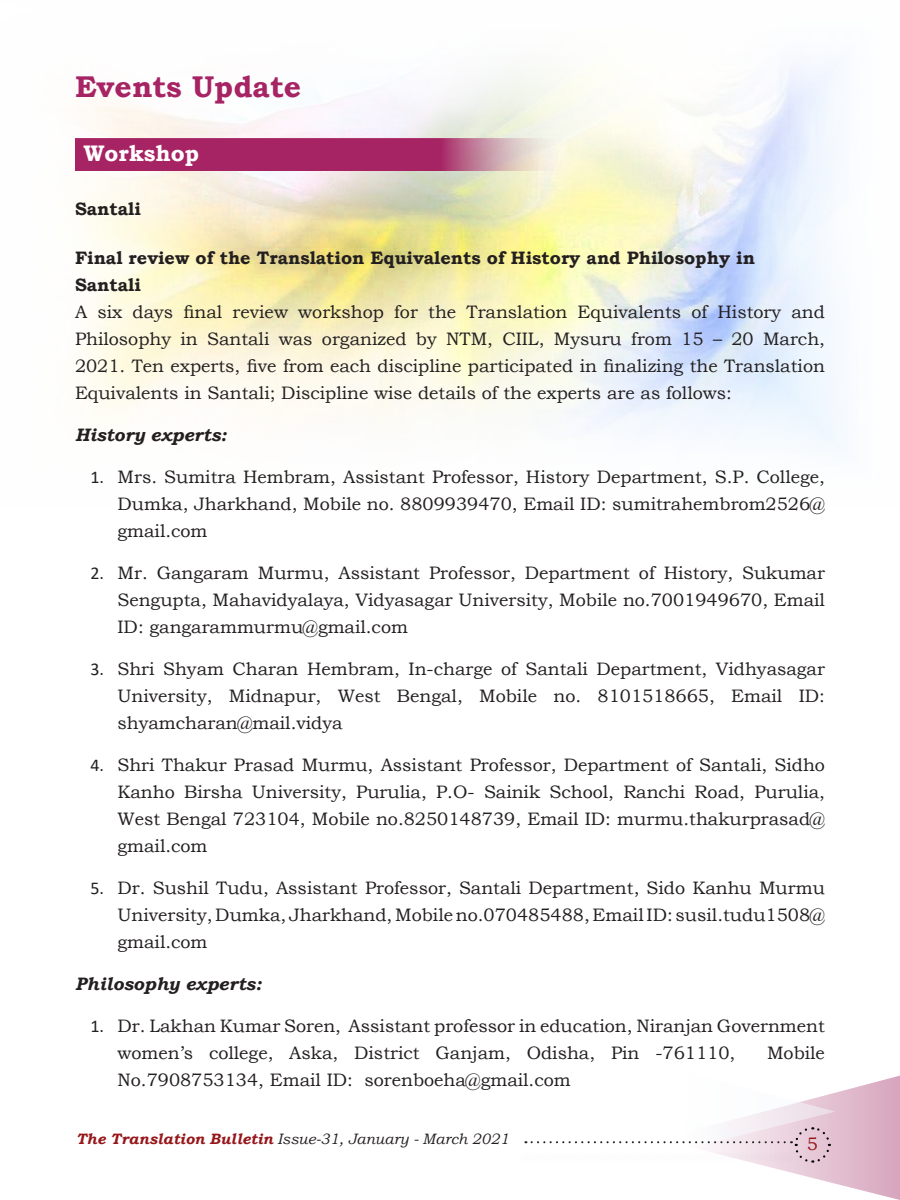
<style>
.page{position:relative;width:900px;height:1200px;background:#fff}
.page>*{position:absolute;margin:0;border:0;box-sizing:border-box;transform-origin:0 0}
.Heading_1{font:700 30px "Bookman Old Style";color:#a72464}
.Heading_1-2{font:700 22.5px "Bookman Old Style";color:#fff}
.t1{font:18px/27px "Bookman Old Style";color:#231f20;text-align:justify}
.Default{font:700 18px/27px "Bookman Old Style";color:#231f20}
.t2{font:italic 700 18px "Bookman Old Style";color:#231f20}
.t3{font:18px "Bookman Old Style";color:#96161a}
.t4{font:italic 15px "Bookman Old Style";color:#231f20}
.s1{font-family:"Calibri"}
.s2{font-weight:700;color:#96161a}
</style>
<div class="page">
<svg style="left:532px;top:1075px;width:368px;height:125px"></svg>
<img style="left:75px;top:63px;width:768px;height:386px">
<svg style="left:75px;top:139px;width:493px;height:32px;background:#b24678"></svg>
<p class="Heading_1" style="left:75px;top:65px;width:228px">Events Update</p>
<p class="Heading_1-2" style="left:84px;top:137px;width:117px">Workshop</p>
<p class="Default" style="left:75px;top:195px;width:67px">Santali</p>
<p class="Default" style="left:75px;top:244px;width:682px">Final review of the Translation Equivalents of History and Philosophy in<br>Santali</p>
<p class="t1" style="left:75px;top:298px;width:751px">A six days final review workshop for the Translation Equivalents of History and Philosophy in Santali was organized by NTM, CIIL, Mysuru from 15 – 20 March, 2021. Ten experts, five from each discipline participated in finalizing the Translation Equivalents in Santali; Discipline wise details of the experts are as follows:</p>
<p class="t2" style="left:75px;top:421px;width:153px">History experts:</p>
<p class="t1" style="left:118px;top:463px;width:709px;text-indent:-27px"><span class="s1">1.</span> Mrs. Sumitra Hembram, Assistant Professor, History Department, S.P. College, Dumka, Jharkhand, Mobile no. 8809939470, Email ID: sumitrahembrom2526@ gmail.com</p>
<p class="t1" style="left:118px;top:559px;width:709px;text-indent:-27px"><span class="s1">2.</span> Mr. Gangaram Murmu, Assistant Professor, Department of History, Sukumar Sengupta, Mahavidyalaya, Vidyasagar University, Mobile no.7001949670, Email ID: gangarammurmu@gmail.com</p>
<p class="t1" style="left:118px;top:655px;width:709px;text-indent:-27px"><span class="s1">3.</span> Shri Shyam Charan Hembram, In-charge of Santali Department, Vidhyasagar University, Midnapur, West Bengal, Mobile no. 8101518665, Email ID: shyamcharan@mail.vidya</p>
<p class="t1" style="left:118px;top:751px;width:709px;text-indent:-27px"><span class="s1">4.</span> Shri Thakur Prasad Murmu, Assistant Professor, Department of Santali, Sidho Kanho Birsha University, Purulia, P.O- Sainik School, Ranchi Road, Purulia, West Bengal 723104, Mobile no.8250148739, Email ID: murmu.thakurprasad@ gmail.com</p>
<p class="t1" style="left:118px;top:874px;width:709px;text-indent:-27px"><span class="s1">5.</span> Dr. Sushil Tudu, Assistant Professor, Santali Department, Sido Kanhu Murmu University, Dumka, Jharkhand, Mobile no.070485488, Email ID: susil.tudu1508@ gmail.com</p>
<p class="t2" style="left:75px;top:970px;width:188px">Philosophy experts:</p>
<p class="t1" style="left:118px;top:1012px;width:709px;text-indent:-27px"><span class="s1">1.</span> Dr. Lakhan Kumar Soren, Assistant professor in education, Niranjan Government women’s college, Aska, District Ganjam, Odisha, Pin -761110,</p>
<p class="t1" style="left:767px;top:1039px;width:59px">Mobile</p>
<p class="t1" style="left:118px;top:1066px;width:455px">No.7908753134, Email ID: sorenboeha@gmail.com</p>
<p class="t4" style="left:76px;top:1129px;width:434px"><span class="s2">The Translation Bulletin</span> Issue-31, January - March 2021</p>
<p class="t3" style="left:807px;top:1132px;width:13px">5</p>
</div>
